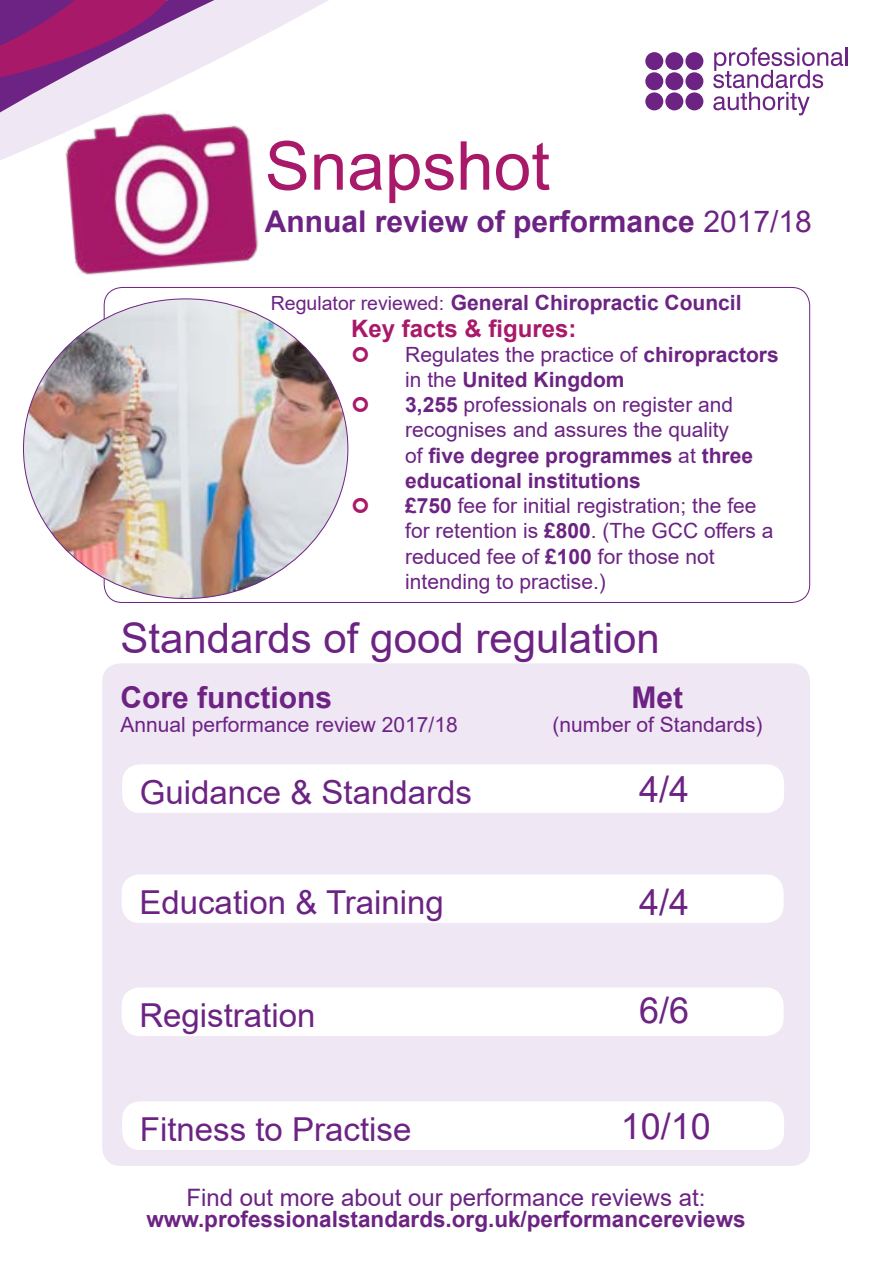
<style>
.page{position:relative;width:893px;height:1263px;background:#fff}
.page>*{position:absolute;margin:0;border:0;box-sizing:border-box;transform-origin:0 0}
.t1{font:67.5px "Arial";color:#a91969}
.t2{font:42px "Arial";color:#6c2383}
.t3{font:36px "Arial";color:#6c2383}
.t4{font:33px "Arial";color:#6c2383}
.t5{font:700 30px "Arial";color:#6c2383}
.t6{font:24px "Arial";color:#6c2383}
.t7{font:700 24px "Arial";color:#a91969}
.t8{font:700 22.5px "Arial";color:#6c2383}
.t9{font:21px/25.2px "Arial";color:#6c2383}
.t10{font:700 21px "Arial";color:#6c2383}
.s1{font-weight:400}
.s2{font-weight:400;font-size:19.5px}
.s3{font-weight:700}
</style>
<div class="page">
<img style="left:70px;top:205px;width:189px;height:70px">
<div style="left:102px;top:663px;width:708px;height:503px;background:#f0e7f4;border-radius:18px"></div>
<div style="left:122px;top:764px;width:662px;height:49px;background:#fff;border-radius:18px"></div>
<div style="left:122px;top:874px;width:662px;height:49px;background:#fff;border-radius:18px"></div>
<div style="left:122px;top:987px;width:662px;height:49px;background:#fff;border-radius:18px"></div>
<div style="left:122px;top:1101px;width:662px;height:49px;background:#fff;border-radius:18px"></div>
<svg style="left:0;top:0;width:329px;height:205px"></svg>
<svg style="left:713px;top:47px;width:134px;height:68px"></svg>
<div style="left:645px;top:52px;width:18px;height:18px;background:#6c2383;border-radius:50%"></div>
<div style="left:665px;top:52px;width:18px;height:18px;background:#6c2383;border-radius:50%"></div>
<div style="left:685px;top:52px;width:18px;height:18px;background:#6c2383;border-radius:50%"></div>
<div style="left:645px;top:72px;width:18px;height:18px;background:#6c2383;border-radius:50%"></div>
<div style="left:665px;top:72px;width:18px;height:18px;background:#6c2383;border-radius:50%"></div>
<div style="left:685px;top:72px;width:18px;height:18px;background:#6c2383;border-radius:50%"></div>
<div style="left:645px;top:92px;width:18px;height:18px;background:#6c2383;border-radius:50%"></div>
<div style="left:665px;top:92px;width:18px;height:18px;background:#6c2383;border-radius:50%"></div>
<div style="left:685px;top:92px;width:18px;height:18px;background:#6c2383;border-radius:50%"></div>
<img style="left:23px;top:299px;width:325px;height:299px">
<h1 class="t1" style="left:265px;top:119px;width:287px">Snapshot</h1>
<h3 class="t5" style="left:265px;top:200px;width:548px">Annual review of performance <span class="s1">2017/18</span></h3>
<p class="t10" style="left:271px;top:287px;width:472px"><span class="s2">Regulator reviewed:</span> General Chiropractic Council</p>
<p class="t7" style="left:351px;top:311px;width:227px">Key facts &amp; figures:</p>
<p class="t9" style="left:405px;top:342px;width:375px">Regulates the practice of <span class="s3">chiropractors </span>in the <span class="s3">United Kingdom<br>3,255</span> professionals on register and recognises and assures the quality<br>of <span class="s3">five degree programmes</span> at <span class="s3">three educational institutions<br>£750</span> fee for initial registration; the fee for retention is <span class="s3">£800</span>. (The GCC offers a reduced fee of <span class="s3">£100</span> for those not intending to practise.)</p>
<h2 class="t2" style="left:120px;top:610px;width:541px">Standards of good regulation</h2>
<h3 class="t5" style="left:120px;top:676px;width:213px">Core functions</h3>
<h3 class="t5" style="left:631px;top:676px;width:53px">Met</h3>
<p class="t9" style="left:120px;top:712px;width:339px">Annual performance review 2017/18</p>
<p class="t9" style="left:552px;top:712px;width:212px">(number of Standards)</p>
<h3 class="t4" style="left:140px;top:769px;width:334px">Guidance &amp; Standards</h3>
<h3 class="t3" style="left:639px;top:764px;width:52px">4/4</h3>
<h3 class="t4" style="left:139px;top:879px;width:306px">Education &amp; Training</h3>
<h3 class="t3" style="left:639px;top:877px;width:52px">4/4</h3>
<h3 class="t4" style="left:139px;top:992px;width:178px">Registration</h3>
<h3 class="t3" style="left:639px;top:986px;width:52px">6/6</h3>
<h3 class="t4" style="left:140px;top:1106px;width:273px">Fitness to Practise</h3>
<h3 class="t3" style="left:621px;top:1101px;width:92px">10/10</h3>
<p class="t6" style="left:187px;top:1181px;width:520px">Find out more about our performance reviews at:</p>
<p class="t8" style="left:146px;top:1203px;width:601px">www.professionalstandards.org.uk/performancereviews</p>
</div>
